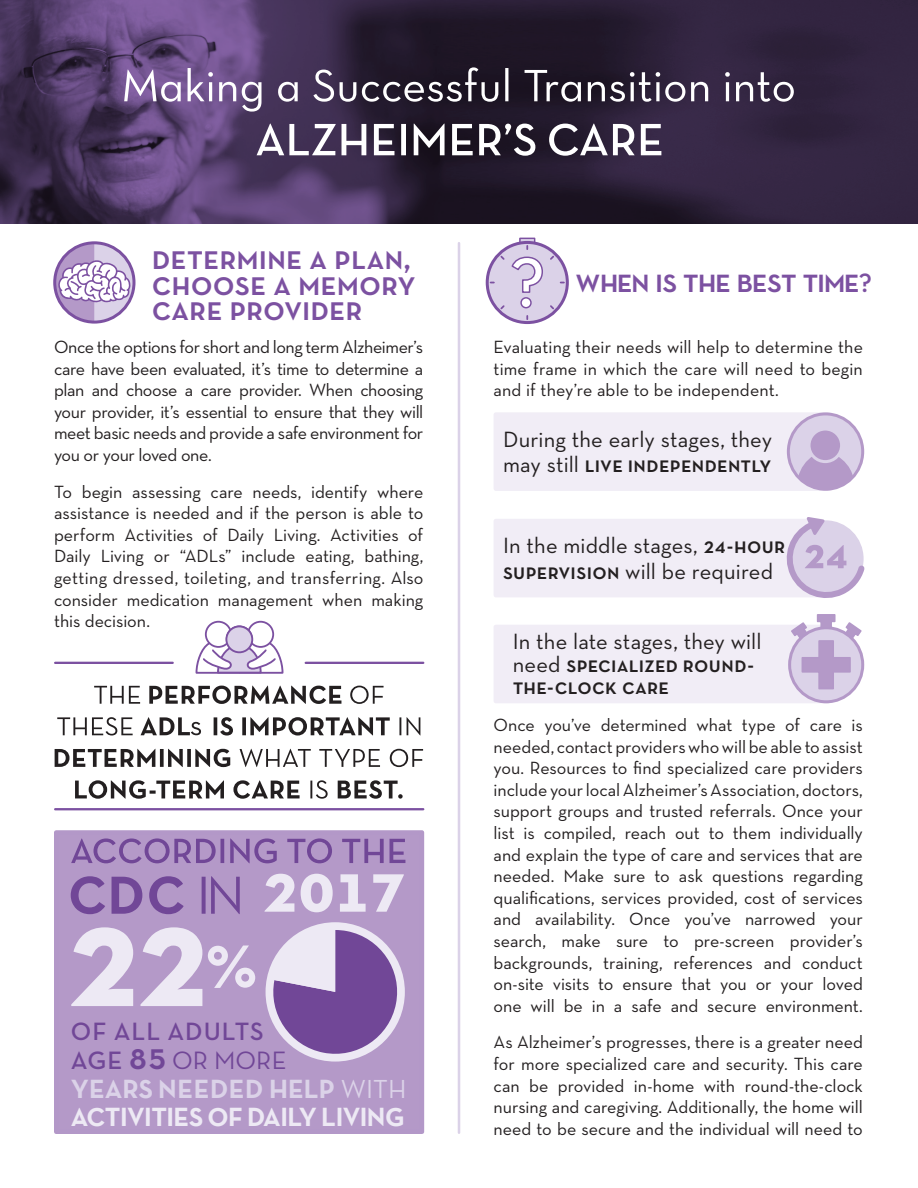
<style>
.page{position:relative;width:918px;height:1188px;background:#fff}
.page>*{position:absolute;margin:0;border:0;box-sizing:border-box;transform-origin:0 0}
.t1{font:34.5px "Neutra Text TF Demi SC";color:#7c51a1}
.t2{font:33.75px "Neutra Text TF Demi SC";letter-spacing:-.04em;color:#7c51a1}
.t3{font:26.55px/28px "Neutra Text TF Bold SC";letter-spacing:-.02em;color:#ede9f4}
.t4{font:25.65px "Neutra Text";color:#714797}
.t5{font:25.5px "Neutra Text TF Demi SC";letter-spacing:.04em;color:#714797}
.t6{font:22.5px/25.5px "Neutra Text";letter-spacing:.005em;color:#231f20}
.t7{font:22.5px "Neutra Text TF Demi SC";letter-spacing:.01em;color:#231f20}
.t8{font:18px/21.6px "Neutra Text";color:#231f20;text-align:justify}
.s1{font-family:"Neutra Text TF Demi SC"}
.s2{font-family:"Neutra Text TF Demi SC";font-size:38.4px}
.s3{color:#dbd2e8}
.s4{font-family:"Neutra Text";color:#dbd2e8}
.s5{font-size:27px}
.s6{font-family:"Neutra Text"}
</style>
<div class="page">
<svg style="left:0;top:0;width:918px;height:223px;background:#3b2b4c"></svg>
<svg style="left:257px;top:124px;width:404px;height:32px"></svg>
<svg style="left:124px;top:67px;width:670px;height:45px;background:#554962"></svg>
<hr style="left:458px;top:243px;width:2px;height:890px;background:#dbd2e8">
<svg style="left:75px;top:780px;width:328px;height:19px"></svg>
<svg style="left:55px;top:749px;width:368px;height:18px"></svg>
<svg style="left:94px;top:686px;width:290px;height:18px"></svg>
<hr style="left:55px;top:808px;width:368px;height:2px;background:#7c51a1">
<div style="left:247px;top:621px;width:27px;height:27px;border:2px solid #7c51a1;border-radius:50%"></div>
<div style="left:205px;top:621px;width:27px;height:27px;border:2px solid #7c51a1;border-radius:50%"></div>
<svg style="left:195px;top:625px;width:89px;height:49px"></svg>
<hr style="left:55px;top:662px;width:118px;height:2px;background:#7c51a1">
<hr style="left:306px;top:662px;width:117px;height:2px;background:#7c51a1">
<div style="left:494px;top:412px;width:338px;height:79px;background:#f1edf6"></div>
<div style="left:788px;top:414px;width:75px;height:75px;background:#dbd2e8;border-radius:50%"></div>
<div style="left:787px;top:412px;width:77px;height:79px;border:3px solid #b499c8;border-radius:50%"></div>
<svg style="left:797px;top:457px;width:57px;height:32px"></svg>
<div style="left:809px;top:429px;width:33px;height:33px;background:#b499c8;border-radius:50%"></div>
<div style="left:808px;top:428px;width:35px;height:35px;border:3px solid #dbd2e8;border-radius:50%"></div>
<div style="left:494px;top:625px;width:337px;height:78px;background:#f1edf6"></div>
<svg style="left:790px;top:628px;width:73px;height:74px"></svg>
<div style="left:788px;top:626px;width:76px;height:77px;border:3px solid #b499c8;border-radius:50%"></div>
<svg style="left:790px;top:614px;width:73px;height:76px"></svg>
<svg style="left:494px;top:517px;width:371px;height:81px;background:#ece6f2"></svg>
<div style="left:519px;top:238px;width:16px;height:7px;background:#dbd2e8;border:1px solid #7c51a1"></div>
<div style="left:486px;top:241px;width:83px;height:83px;border:3px solid #7c51a1;border-radius:50%"></div>
<svg style="left:491px;top:246px;width:73px;height:73px;background:#d4c9e2"></svg>
<svg style="left:56px;top:243px;width:75px;height:79px"></svg>
<div style="left:53px;top:241px;width:82px;height:83px;border:3px solid #7c51a1;border-radius:50%"></div>
<div style="left:54px;top:830px;width:370px;height:304px;background:#b499c8"></div>
<svg style="left:71px;top:876px;width:169px;height:38px"></svg>
<svg style="left:71px;top:838px;width:334px;height:25px"></svg>
<svg style="left:265px;top:874px;width:139px;height:38px"></svg>
<div style="left:266px;top:922px;width:139px;height:140px;background:#ede9f4;border-radius:50%"></div>
<svg style="left:268px;top:930px;width:134px;height:129px"></svg>
<svg style="left:140px;top:927px;width:62px;height:79px"></svg>
<svg style="left:208px;top:945px;width:47px;height:43px"></svg>
<svg style="left:71px;top:927px;width:62px;height:79px"></svg>
<svg style="left:57px;top:717px;width:363px;height:19px"></svg>
<p class="t1" style="left:152px;top:236px;width:260px">determine a plan,</p>
<p class="t1" style="left:152px;top:262px;width:266px">choose a memory</p>
<p class="t1" style="left:152px;top:287px;width:212px">care provider</p>
<p class="t8" style="left:54px;top:336px;width:371px">Once the options for short and long term Alzheimer’s care have been evaluated, it’s time to determine a plan and choose a care provider. When choosing your provider, it’s essential to ensure that they will meet basic needs and provide a safe environment for you or your loved one.</p>
<p class="t8" style="left:54px;top:480px;width:371px">To begin assessing care needs, identify where assistance is needed and if the person is able to perform Activities of Daily Living. Activities of Daily Living or “ADLs” include eating, bathing, getting dressed, toileting, and transferring. Also consider medication management when making this decision.</p>
<p class="t5" style="left:71px;top:1016px;width:194px">OF ALL ADULTS</p>
<p class="t4" style="left:71px;top:1044px;width:217px"><span class="s1">AGE</span> <span class="s2">85</span> OR MORE</p>
<p class="t3" style="left:71px;top:1074px;width:337px"><span class="s3">YEARS NEEDED HELP</span> <span class="s4">WITH<br></span>ACTIVITIES OF DAILY LIVING</p>
<p class="t2" style="left:576px;top:260px;width:298px">when is the best time<span class="s5">?</span></p>
<p class="t8" style="left:494px;top:336px;width:371px">Evaluating their needs will help to determine the time frame in which the care will need to begin and if they’re able to be independent.</p>
<p class="t6" style="left:503px;top:426px;width:271px">During the early stages, they</p>
<p class="t7" style="left:503px;top:451px;width:270px"><span class="s6">may still</span> live independently</p>
<p class="t6" style="left:503px;top:532px;width:284px">In the middle stages, <span class="s1">24-hour supervision</span> will be required</p>
<p class="t6" style="left:513px;top:629px;width:250px">In the late stages, they will</p>
<p class="t7" style="left:513px;top:650px;width:243px"><span class="s6">need</span> specialized round-</p>
<p class="t7" style="left:513px;top:673px;width:158px">the-clock care</p>
<p class="t8" style="left:494px;top:714px;width:371px">Once you’ve determined what type of care is needed, contact providers who will be able to assist you. Resources to find specialized care providers include your local Alzheimer’s Association, doctors, support groups and trusted referrals. Once your list is compiled, reach out to them individually and explain the type of care and services that are needed. Make sure to ask questions regarding qualifications, services provided, cost of services and availability. Once you’ve narrowed your search, make sure to pre-screen provider’s backgrounds, training, references and conduct on-site visits to ensure that you or your loved one will be in a safe and secure environment.</p>
<p class="t8" style="left:494px;top:1031px;width:371px">As Alzheimer’s progresses, there is a greater need for more specialized care and security. This care can be provided in-home with round-the-clock nursing and caregiving. Additionally, the home will need to be secure and the individual will need to</p>
</div>
